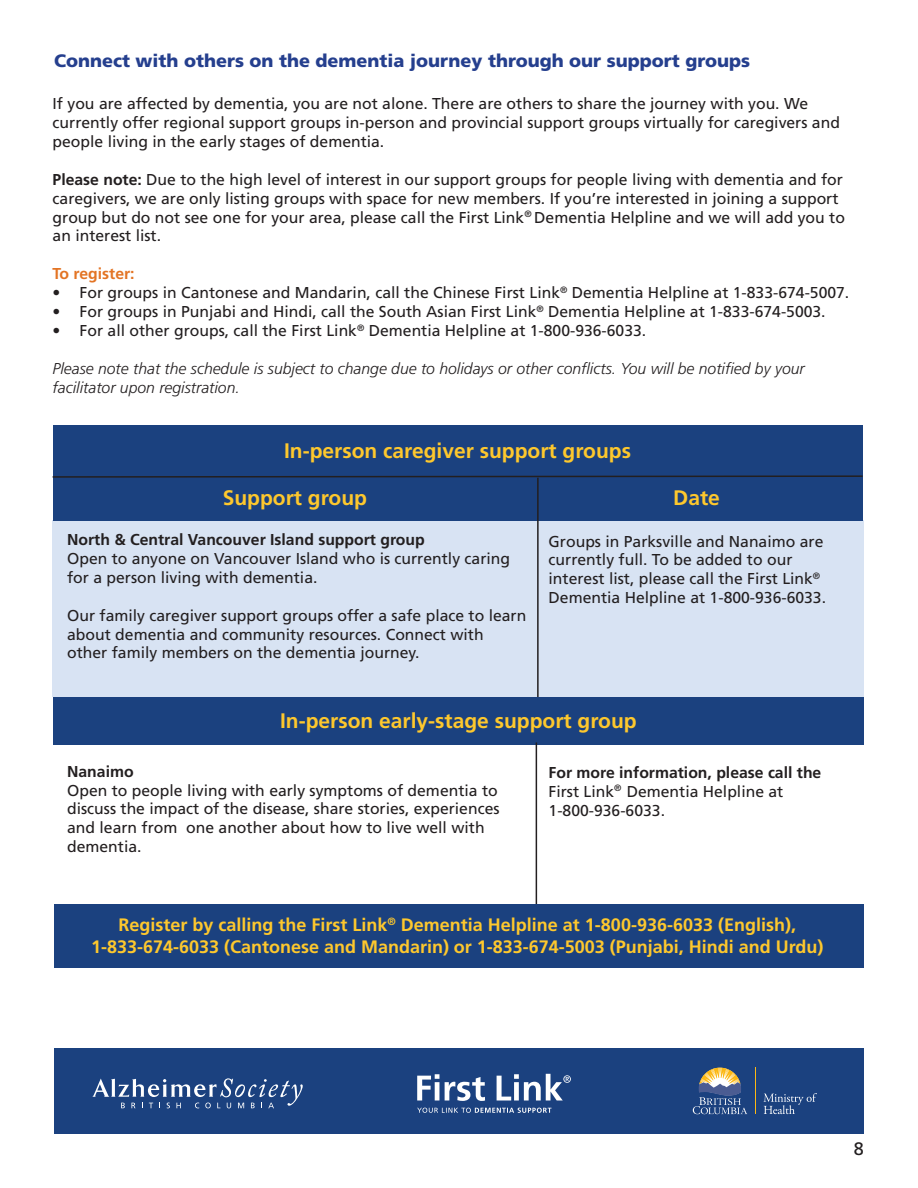
<style>
.page{position:relative;width:918px;height:1188px;background:#fff}
.page>*{position:absolute;margin:0;border:0;box-sizing:border-box;transform-origin:0 0}
.t1{font:700 21px "Frutiger LT Std";color:#fec82d}
.t2{font:700 18px/21.6px "Frutiger LT Std";color:#fec82d;text-align:center}
.t3{font:900 18px "Frutiger LT Std";color:#253f8e}
.t4{font:18px "Frutiger LT Std";color:#231f20}
.t5{font:15.75px/18.9px "Frutiger LT Std";color:#231f20}
.t6{font:italic 300 15.75px "Frutiger LT Std";color:#231f20}
.t7{font:700 15.75px/18.9px "Frutiger LT Std";color:#231f20}
.t8{font:700 15.75px "Frutiger LT Std";color:#e37424}
.s1{font-weight:700}
.s2{font-weight:400}
</style>
<div class="page">
<div style="left:53px;top:521px;width:811px;height:176px;background:#d8e3f3"></div>
<div style="left:53px;top:425px;width:810px;height:52px;background:#1b417f"></div>
<div style="left:53px;top:475px;width:810px;height:46px;background:#1b417f"></div>
<hr style="left:537px;top:478px;width:2px;height:219px;background:#231f20">
<svg style="left:52px;top:475px;width:811px;height:3px"></svg>
<div style="left:54px;top:1049px;width:810px;height:85px;background:#1b417f"></div>
<svg style="left:92px;top:1078px;width:211px;height:30px"></svg>
<svg style="left:764px;top:1093px;width:53px;height:21px"></svg>
<svg style="left:693px;top:1068px;width:54px;height:46px"></svg>
<hr style="left:755px;top:1068px;width:1px;height:46px;background:#fcb814">
<svg style="left:417px;top:1074px;width:154px;height:27px"></svg>
<svg style="left:417px;top:1108px;width:135px;height:5px"></svg>
<div style="left:54px;top:697px;width:810px;height:48px;background:#1b417f"></div>
<hr style="left:536px;top:742px;width:1px;height:162px;background:#231f20">
<div style="left:54px;top:904px;width:810px;height:64px;background:#1b417f"></div>
<p class="t3" style="left:54px;top:50px;width:698px">Connect with others on the dementia journey through our support groups</p>
<p class="t5" style="left:53px;top:94px;width:757px">If you are affected by dementia, you are not alone. There are others to share the journey with you. We</p>
<p class="t5" style="left:53px;top:113px;width:789px">currently offer regional support groups in-person and provincial support groups virtually for caregivers and people living in the early stages of dementia.</p>
<p class="t5" style="left:53px;top:170px;width:794px"><span class="s1">Please note:</span> Due to the high level of interest in our support groups for people living with dementia and for caregivers, we are only listing groups with space for new members. If you’re interested in joining a support group but do not see one for your area, please call the First Link<sup>®</sup> Dementia Helpline and we will add you to an interest list.</p>
<p class="t8" style="left:53px;top:264px;width:83px">To register:</p>
<p class="t5" style="left:53px;top:283px;width:798px">• For groups in Cantonese and Mandarin, call the Chinese First Link<sup>®</sup> Dementia Helpline at 1-833-674-5007.</p>
<p class="t5" style="left:53px;top:302px;width:775px">• For groups in Punjabi and Hindi, call the South Asian First Link<sup>®</sup> Dementia Helpline at 1-833-674-5003.</p>
<p class="t5" style="left:53px;top:321px;width:595px">• For all other groups, call the First Link<sup>®</sup> Dementia Helpline at 1-800-936-6033.</p>
<p class="t6" style="left:53px;top:359px;width:754px">Please note that the schedule is subject to change due to holidays or other conflicts. You will be notified by your</p>
<p class="t6" style="left:53px;top:378px;width:189px">facilitator upon registration.</p>
<p class="t1" style="left:284px;top:438px;width:348px">In-person caregiver support groups</p>
<p class="t1" style="left:223px;top:485px;width:146px">Support group</p>
<p class="t1" style="left:673px;top:485px;width:48px">Date</p>
<p class="t7" style="left:67px;top:530px;width:359px">North &amp; Central Vancouver Island support group</p>
<p class="t5" style="left:67px;top:549px;width:444px">Open to anyone on Vancouver Island who is currently caring for a person living with dementia.</p>
<p class="t5" style="left:67px;top:606px;width:461px">Our family caregiver support groups offer a safe place to learn about dementia and community resources. Connect with</p>
<p class="t5" style="left:67px;top:644px;width:354px">other family members on the dementia journey.</p>
<p class="t5" style="left:549px;top:532px;width:276px">Groups in Parksville and Nanaimo are currently full. To be added to our</p>
<p class="t5" style="left:549px;top:569px;width:273px">interest list, please call the First Link<sup>®</sup></p>
<p class="t5" style="left:549px;top:588px;width:279px">Dementia Helpline at 1-800-936-6033.</p>
<p class="t1" style="left:280px;top:709px;width:358px">In-person early-stage support group</p>
<p class="t7" style="left:67px;top:762px;width:68px">Nanaimo</p>
<p class="t5" style="left:67px;top:781px;width:434px">Open to people living with early symptoms of dementia to discuss the impact of the disease, share stories, experiences and learn from one another about how to live well with dementia.</p>
<p class="t7" style="left:549px;top:763px;width:274px">For more information, please call the<br><span class="s2">First Link</span><sup>®</sup> <span class="s2">Dementia Helpline at</span></p>
<p class="t5" style="left:549px;top:801px;width:118px">1-800-936-6033.</p>
<p class="t2" style="left:91px;top:914px;width:734px">Register by calling the First Link<sup>®</sup> Dementia Helpline at 1-800-936-6033 (English),<br>1-833-674-6033 (Cantonese and Mandarin) or 1-833-674-5003 (Punjabi, Hindi and Urdu)</p>
<p class="t4" style="left:854px;top:1138px;width:12px">8</p>
</div>
